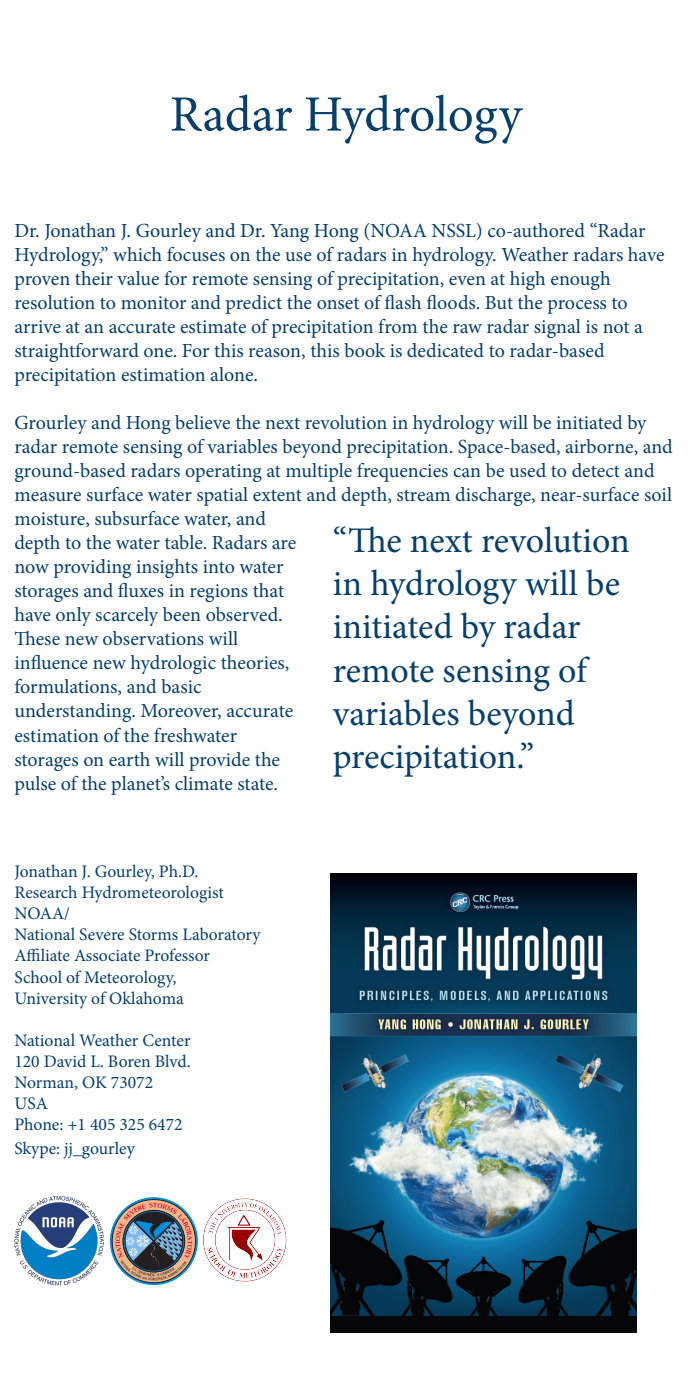
<style>
.page{position:relative;width:692px;height:1383px;background:#fff}
.page>*{position:absolute;margin:0;border:0;box-sizing:border-box;transform-origin:0 0}
.t1{font:50.8px "Minion Pro";color:#063e6c}
.t2{font:36px/43.2px "Minion Pro";color:#063e6c}
.t3{font:20px/24px "Minion Pro";color:#063e6c}
.t4{font:17.6px "Minion Pro";letter-spacing:-.005em;color:#063e6c}
</style>
<div class="page">
<img style="left:330px;top:873px;width:305px;height:459px">
<img style="left:14px;top:1196px;width:89px;height:89px">
<svg style="left:112px;top:1199px;width:83px;height:83px;background:#8d8b8f"></svg>
<img style="left:203px;top:1198px;width:83px;height:83px">
<p class="t1" style="left:170px;top:80px;width:353px">Radar Hydrology</p>
<p class="t3" style="left:14px;top:219px;width:632px">Dr. Jonathan J. Gourley and Dr. Yang Hong (NOAA NSSL) co-authored “Radar</p>
<p class="t3" style="left:14px;top:243px;width:651px">Hydrology,” which focuses on the use of radars in hydrology. Weather radars have proven their value for remote sensing of precipitation, even at high enough</p>
<p class="t3" style="left:14px;top:291px;width:614px">resolution to monitor and predict the onset of flash floods. But the process to</p>
<p class="t3" style="left:14px;top:315px;width:629px">arrive at an accurate estimate of precipitation from the raw radar signal is not a</p>
<p class="t3" style="left:14px;top:339px;width:591px">straightforward one. For this reason, this book is dedicated to radar-based</p>
<p class="t3" style="left:14px;top:363px;width:245px">precipitation estimation alone.</p>
<p class="t3" style="left:14px;top:411px;width:633px">Grourley and Hong believe the next revolution in hydrology will be initiated by</p>
<p class="t3" style="left:14px;top:435px;width:659px">radar remote sensing of variables beyond precipitation. Space-based, airborne, and</p>
<p class="t3" style="left:14px;top:459px;width:658px">ground-based radars operating at multiple frequencies can be used to detect and measure surface water spatial extent and depth, stream discharge, near-surface soil moisture, subsurface water, and<br>depth to the water table. Radars are<br>now providing insights into water</p>
<p class="t3" style="left:14px;top:579px;width:271px;text-align:justify">storages and fluxes in regions that have only scarcely been observed.<br>These new observations will</p>
<p class="t3" style="left:14px;top:651px;width:276px">influence new hydrologic theories, formulations, and basic</p>
<p class="t3" style="left:14px;top:699px;width:280px">understanding. Moreover, accurate estimation of the freshwater</p>
<p class="t3" style="left:14px;top:747px;width:267px">storages on earth will provide the pulse of the planet’s climate state.</p>
<p class="t2" style="left:332px;top:519px;width:298px">“The next revolution in hydrology will be initiated by radar remote sensing of</p>
<p class="t2" style="left:332px;top:692px;width:243px">variables beyond</p>
<p class="t2" style="left:332px;top:735px;width:203px">precipitation.”</p>
<p class="t4" style="left:14px;top:859px;width:185px">Jonathan J. Gourley, Ph.D.</p>
<p class="t4" style="left:14px;top:880px;width:211px">Research Hydrometeorologist</p>
<p class="t4" style="left:14px;top:901px;width:57px">NOAA/</p>
<p class="t4" style="left:14px;top:922px;width:247px">National Severe Storms Laboratory</p>
<p class="t4" style="left:14px;top:944px;width:197px">Affiliate Associate Professor</p>
<p class="t4" style="left:14px;top:965px;width:164px">School of Meteorology,</p>
<p class="t4" style="left:14px;top:986px;width:171px">University of Oklahoma</p>
<p class="t4" style="left:14px;top:1028px;width:177px">National Weather Center</p>
<p class="t4" style="left:14px;top:1049px;width:178px">120 David L. Boren Blvd.</p>
<p class="t4" style="left:14px;top:1070px;width:140px">Norman, OK 73072</p>
<p class="t4" style="left:14px;top:1091px;width:35px">USA</p>
<p class="t4" style="left:14px;top:1113px;width:170px">Phone: +1 405 325 6472</p>
<p class="t4" style="left:14px;top:1137px;width:122px">Skype: jj_gourley</p>
</div>
